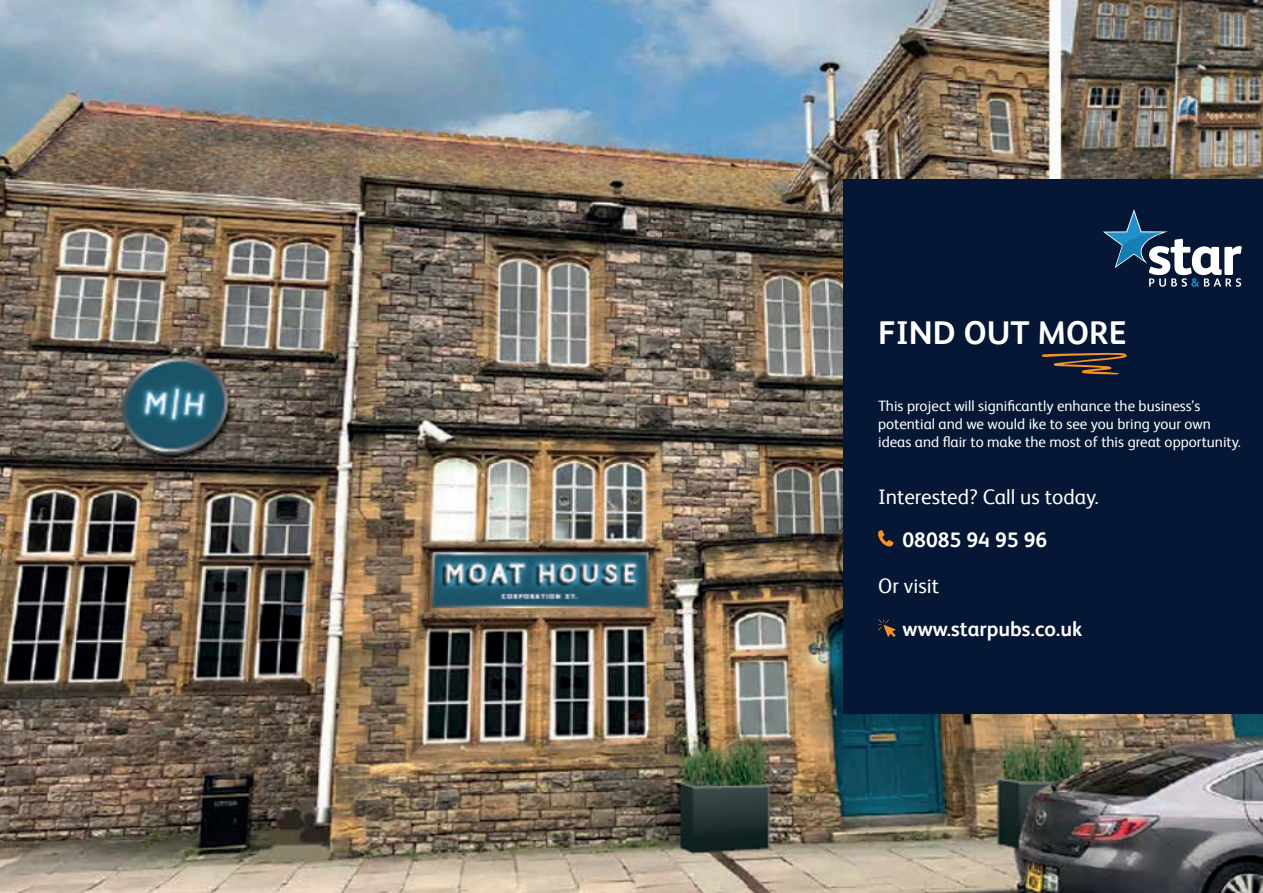
<style>
.page{position:relative;width:1263px;height:893px;background:#fff}
.page>*{position:absolute;margin:0;border:0;box-sizing:border-box;transform-origin:0 0}
.t1{font:700 33px "HEINEKEN Core";color:#fff}
.t2{font:21px "HEINEKEN Core";color:#fff}
.t3{font:700 21px "HEINEKEN Core";color:#fff}
.t4{font:15px/18px "HEINEKEN Core";color:#fff}
</style>
<div class="page">
<img style="left:0;top:0;width:1263px;height:893px">
<div style="left:843px;top:179px;width:420px;height:535px;background:#051734"></div>
<svg style="left:1103px;top:209px;width:139px;height:78px"></svg>
<svg style="left:1041px;top:353px;width:86px;height:21px"></svg>
<svg style="left:878px;top:530px;width:15px;height:16px"></svg>
<svg style="left:878px;top:619px;width:17px;height:18px"></svg>
<h1 class="t1" style="left:878px;top:310px;width:250px">FIND OUT MORE</h1>
<p class="t4" style="left:878px;top:396px;width:364px">This project will significantly enhance the business’s potential and we would ike to see you bring your own ideas and flair to make the most of this great opportunity.</p>
<h2 class="t2" style="left:878px;top:482px;width:222px">Interested? Call us today.</h2>
<h2 class="t3" style="left:902px;top:525px;width:146px">08085 94 95 96</h2>
<h2 class="t2" style="left:878px;top:570px;width:62px">Or visit</h2>
<h2 class="t3" style="left:902px;top:614px;width:181px">www.starpubs.co.uk</h2>
</div>
